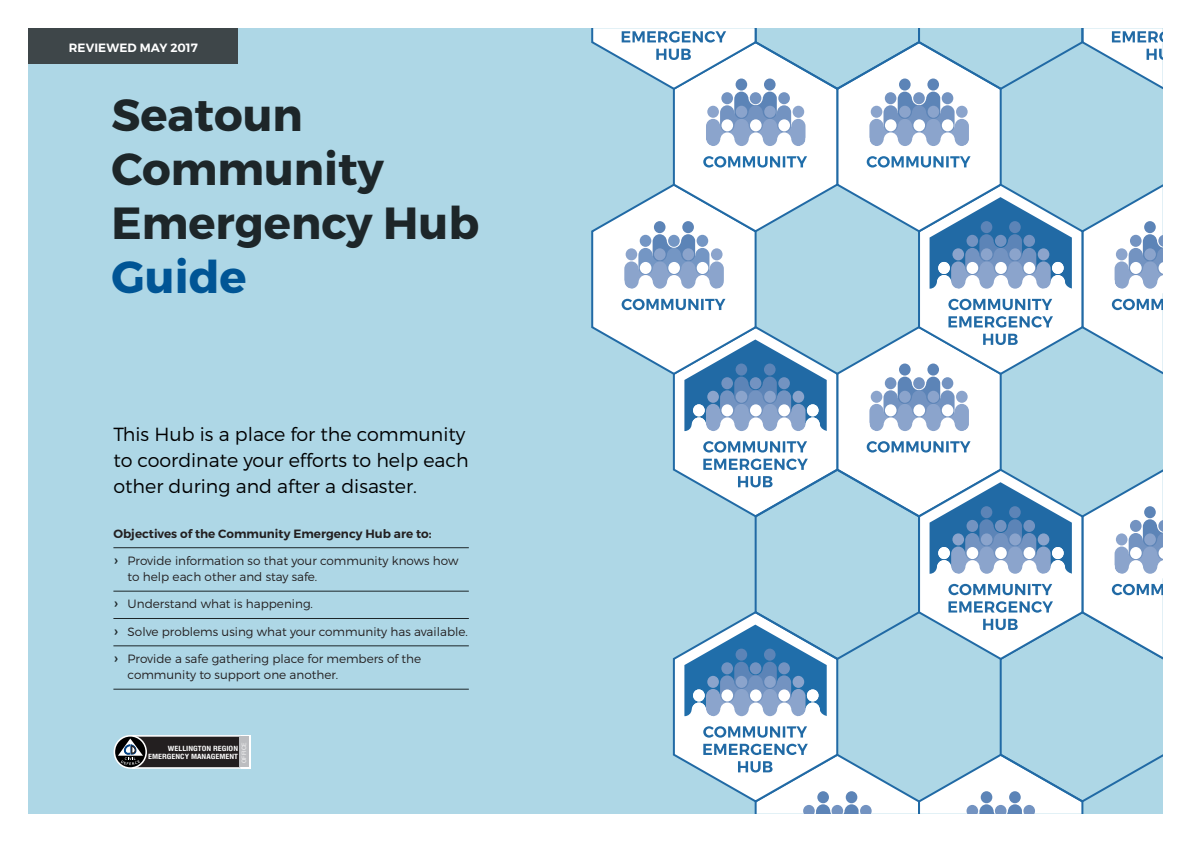
<style>
.page{position:relative;width:1191px;height:842px;background:#fff}
.page>*{position:absolute;margin:0;border:0;box-sizing:border-box;transform-origin:0 0}
.Heading_1{font:700 45px/54px "Montserrat";color:#1d2629}
.Intro{font:300 19px/26px "Montserrat";color:#000001}
.t1{font:300 12px/16px "Montserrat";color:#231f20}
.Body{font:600 12px "Montserrat";color:#231f20}
.Cover_-_edition_date{font:600 12px "Montserrat";letter-spacing:.01em;color:#fff}
.t2{font:700 condensed 6.9px/8.3px "Swiss 721 BT";color:#fff;text-align:right;scale:1.16 1}
.t3{font:300 condensed 5.7px "Swiss 721 BT";color:#fff;scale:1.36 1}
.s1{color:#005595}
.s2{font-weight:400;font-size:15px;color:#1d2629}
</style>
<div class="page">
<div style="left:28px;top:28px;width:1134px;height:786px;background:#aed7e6"></div>
<svg style="left:591px;top:28px;width:571px;height:786px"></svg>
<hr style="left:113px;top:547px;width:356px;height:1px;background:#1d2629">
<hr style="left:113px;top:591px;width:356px;height:1px;background:#1d2629">
<hr style="left:113px;top:618px;width:356px;height:1px;background:#1d2629">
<hr style="left:113px;top:646px;width:356px;height:1px;background:#1d2629">
<hr style="left:113px;top:689px;width:356px;height:1px;background:#1d2629">
<div style="left:242px;top:735px;width:9px;height:34px;background:#fff"></div>
<div style="left:239px;top:737px;width:10px;height:30px;background:#bcbdc0"></div>
<svg style="left:113px;top:735px;width:130px;height:34px;background:#49494b"></svg>
<div style="left:28px;top:28px;width:210px;height:36px;background:#3e4649"></div>
<p class="Cover_-_edition_date" style="left:69px;top:40px;width:131px">REVIEWED MAY 2017</p>
<p class="Heading_1" style="left:111px;top:89px;width:369px">Seatoun<br>Community<br>Emergency Hub<br><span class="s1">Guide</span></p>
<p class="Intro" style="left:113px;top:421px;width:357px">This Hub is a place for the community to coordinate your efforts to help each other during and after a disaster.</p>
<p class="Body" style="left:113px;top:526px;width:319px">Objectives of the Community Emergency Hub are to:</p>
<p class="t1" style="left:128px;top:552px;width:332px;text-indent:-14px"><span class="s2">›</span> Provide information so that your community knows how to help each other and stay safe.</p>
<p class="t1" style="left:113px;top:596px;width:201px"><span class="s2">›</span> Understand what is happening.</p>
<p class="t1" style="left:113px;top:623px;width:356px"><span class="s2">›</span> Solve problems using what your community has available.</p>
<p class="t1" style="left:128px;top:650px;width:295px;text-indent:-14px"><span class="s2">›</span> Provide a safe gathering place for members of the community to support one another.</p>
<p class="t2" style="left:148px;top:744px;width:79px">WELLINGTON REGION<br>EMERGENCY MANAGEMENT</p>
<p class="t3" style="left:241px;top:763px;width:17px;rotate:-90deg">OFFICE</p>
</div>
